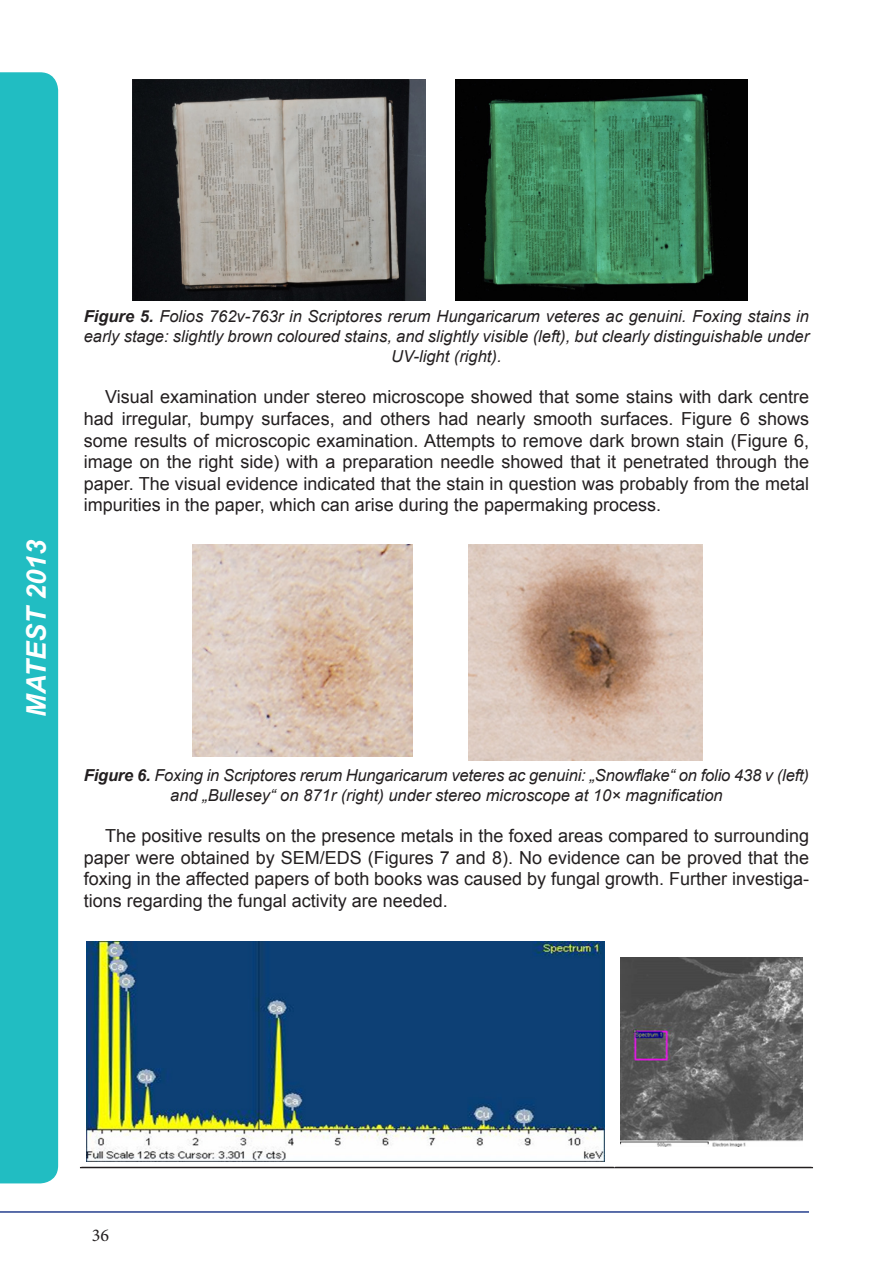
<style>
.page{position:relative;width:893px;height:1263px;background:#fff}
.page>*{position:absolute;margin:0;border:0;box-sizing:border-box;transform-origin:0 0}
.t1{font:italic 700 27px "Arial";color:#fff}
.t2{font:18px/21.6px "Arial";color:#231f20;text-align:justify}
.t3{font:18px "Minion Pro";color:#231f20}
.t4{font:italic 16.5px/19.8px "Arial";color:#231f20;text-align:center}
.s1{font-weight:700}
</style>
<div class="page">
<hr style="left:0;top:1211px;width:809px;height:2px;background:#253f8e">
<div style="left:0;top:72px;width:58px;height:1111px;background:#21bdc2"></div>
<img style="left:132px;top:79px;width:293px;height:222px">
<img style="left:455px;top:79px;width:292px;height:222px">
<img style="left:192px;top:545px;width:220px;height:211px">
<img style="left:468px;top:545px;width:234px;height:216px">
<hr style="left:80px;top:1167px;width:534px;height:1px;background:#231f20">
<hr style="left:614px;top:1167px;width:199px;height:1px;background:#231f20">
<img style="left:87px;top:941px;width:517px;height:220px">
<img style="left:620px;top:957px;width:183px;height:189px">
<p class="t1" style="left:18px;top:717px;width:178px;rotate:-90deg">MATEST 2013</p>
<p class="t4" style="left:84px;top:307px;width:727px"><span class="s1">Figure 5.</span> Folios 762v-763r in Scriptores rerum Hungaricarum veteres ac genuini. Foxing stains in early stage: slightly brown coloured stains, and slightly visible (left), but clearly distinguishable under<br>UV-light (right).</p>
<p class="t2" style="left:84px;top:386px;width:727px;text-indent:21px">Visual examination under stereo microscope showed that some stains with dark centre had irregular, bumpy surfaces, and others had nearly smooth surfaces. Figure 6 shows some results of microscopic examination. Attempts to remove dark brown stain (Figure 6, image on the right side) with a preparation needle showed that it penetrated through the paper. The visual evidence indicated that the stain in question was probably from the metal impurities in the paper, which can arise during the papermaking process.</p>
<p class="t4" style="left:84px;top:765px;width:727px"><span class="s1">Figure 6.</span> Foxing in Scriptores rerum Hungaricarum veteres ac genuini: „Snowflake“ on folio 438 v (left)</p>
<p class="t4" style="left:170px;top:785px;width:554px">and „Bullesey“ on 871r (right) under stereo microscope at 10× magnification</p>
<p class="t2" style="left:84px;top:825px;width:727px;text-indent:21px">The positive results on the presence metals in the foxed areas compared to surrounding paper were obtained by SEM/EDS (Figures 7 and 8). No evidence can be proved that the foxing in the affected papers of both books was caused by fungal growth. Further investiga&shy;tions regarding the fungal activity are needed.</p>
<p class="t3" style="left:92px;top:1223px;width:19px">36</p>
</div>
